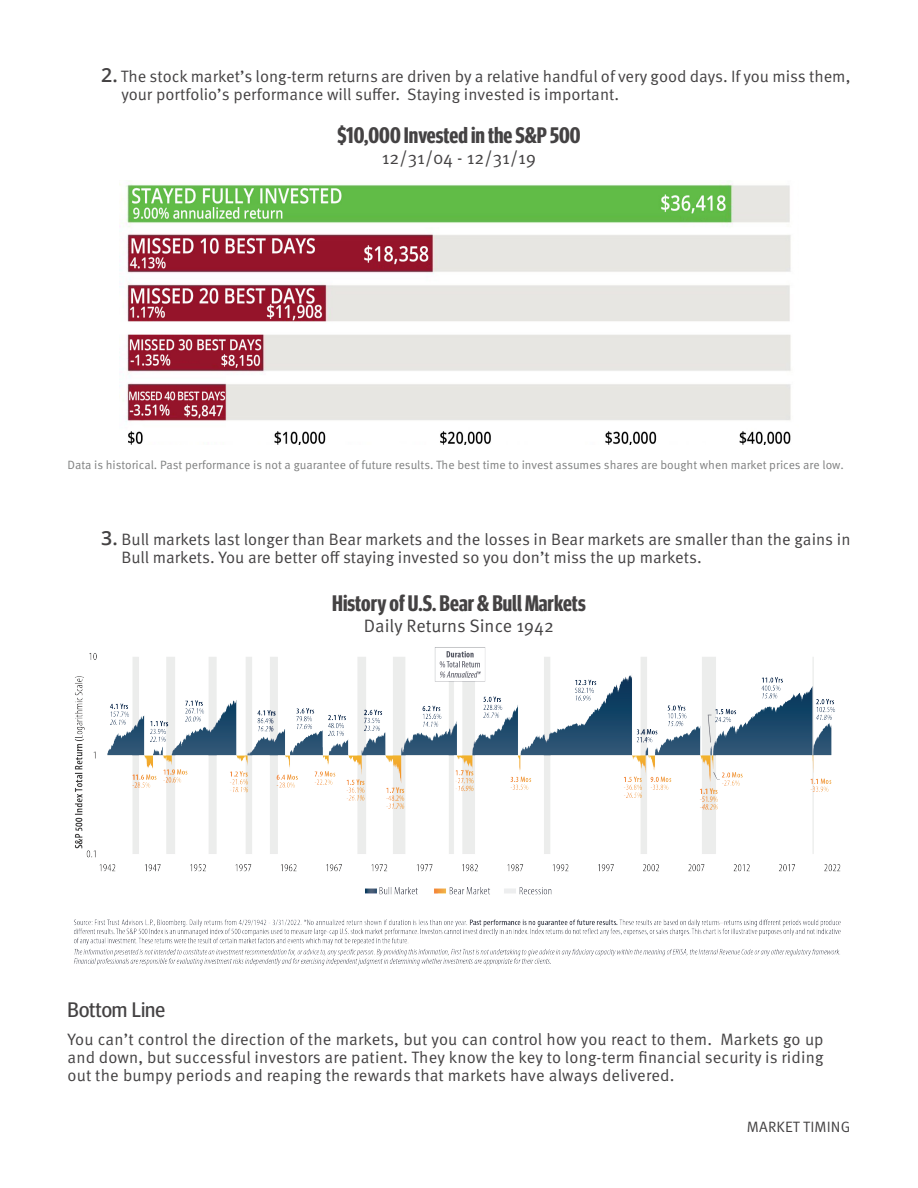
<style>
.page{position:relative;width:918px;height:1188px;background:#fff}
.page>*{position:absolute;margin:0;border:0;box-sizing:border-box;transform-origin:0 0}
.t1{font:700 22.5px "Meta Headline Pro Comp";color:#444243}
.Sub-Title{font:21px "Meta Headline Pro";color:#444243}
.t2{font:18px "Meta Pro Norm";color:#444243}
.t3{font:16.5px/18px "Meta Pro Norm";color:#444243}
.t4{font:15px "Meta Pro Norm";letter-spacing:.01em;color:#444243}
.t5{font:12px "Meta Pro Norm";color:#7f8080}
.s1{font-family:"Open Sans";font-weight:600;font-size:19.5px}
</style>
<div class="page">
<img style="left:120px;top:181px;width:671px;height:263px">
<img style="left:74px;top:647px;width:767px;height:319px">
<p class="t3" style="left:122px;top:66px;width:730px;text-indent:-20px"><span class="s1">2.</span> The stock market’s long-term returns are driven by a relative handful of very good days. If you miss them, your portfolio’s performance will suffer. Staying invested is important.</p>
<p class="t1" style="left:337px;top:118px;width:245px">$10,000 Invested in the S&amp;P 500</p>
<p class="t2" style="left:382px;top:145px;width:156px">12/31/04 - 12/31/19</p>
<p class="t5" style="left:68px;top:456px;width:778px">Data is historical. Past performance is not a guarantee of future results. The best time to invest assumes shares are bought when market prices are low.</p>
<p class="t3" style="left:122px;top:529px;width:731px;text-indent:-20px"><span class="s1">3.</span> Bull markets last longer than Bear markets and the losses in Bear markets are smaller than the gains in<br>Bull markets. You are better off staying invested so you don’t miss the up markets.</p>
<p class="t1" style="left:332px;top:586px;width:255px">History of U.S. Bear &amp; Bull Markets</p>
<p class="t2" style="left:364px;top:612px;width:192px">Daily Returns Since 1942</p>
<p class="Sub-Title" style="left:68px;top:994px;width:99px">Bottom Line</p>
<p class="t3" style="left:68px;top:1029px;width:758px;text-align:justify">You can’t control the direction of the markets, but you can control how you react to them. Markets go up and down, but successful investors are patient. They know the key to long-term financial security is riding out the bumpy periods and reaping the rewards that markets have always delivered.</p>
<p class="t4" style="left:747px;top:1115px;width:105px">MARKET TIMING</p>
</div>
